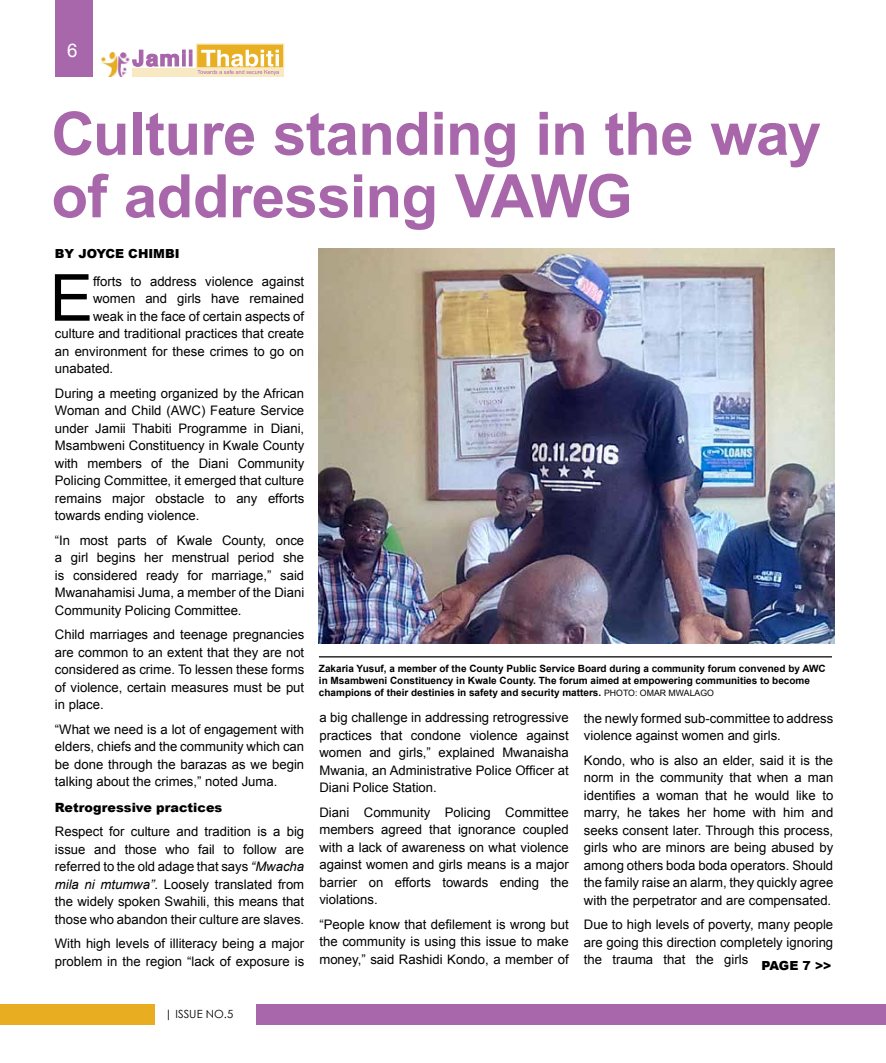
<style>
.page{position:relative;width:886px;height:1063px;background:#fff}
.page>*{position:absolute;margin:0;border:0;box-sizing:border-box;transform-origin:0 0}
.t1{font:65px "Arial";color:#000}
.t2{font:700 60px/62.5px "Arial";letter-spacing:-.01em;color:#a866ab}
.t3{font:18.75px "Arial";color:#fff}
.t4{font:13.12px/17.5px "Arial";color:#000;text-align:justify}
.t5{font:900 12.75px "Arial";color:#000}
.t6{font:900 12.5px "Arial";color:#000}
.t7{font:11.25px "Century Gothic";color:#000}
.t8{font:700 10px/12px "Arial";color:#000}
.s1{font-style:italic}
.s2{font-weight:400;font-size:8.75px}
</style>
<div class="page">
<div style="left:55px;top:0;width:37px;height:77px;background:#a866ab"></div>
<div style="left:256px;top:1005px;width:630px;height:20px;background:#a866ab"></div>
<div style="left:0;top:1005px;width:155px;height:20px;background:#e8ad21"></div>
<img style="left:318px;top:248px;width:516px;height:395px">
<hr style="left:319px;top:656px;width:513px;height:1px;background:#000">
<div style="left:107px;top:69px;width:177px;height:8px;background:#f9e9c3"></div>
<div style="left:196px;top:43px;width:88px;height:26px;background:#e9af22;border:1px solid #f9e9c3"></div>
<svg style="left:132px;top:49px;width:147px;height:26px"></svg>
<img style="left:101px;top:52px;width:31px;height:25px">
<h3 class="t3" style="left:67px;top:38px;width:12px">6</h3>
<h2 class="t2" style="left:51px;top:104px;width:771px">Culture standing in the way of addressing VAWG</h2>
<p class="t6" style="left:55px;top:244px;width:126px">By Joyce Chimbi</p>
<h1 class="t1" style="left:50px;top:255px;width:45px">E</h1>
<p class="t4" style="left:93px;top:272px;width:213px">fforts to address violence against</p>
<p class="t4" style="left:93px;top:290px;width:213px">women and girls have remained</p>
<p class="t4" style="left:93px;top:307px;width:213px">weak in the face of certain aspects of</p>
<p class="t4" style="left:55px;top:325px;width:251px">culture and traditional practices that create</p>
<p class="t4" style="left:55px;top:342px;width:251px">an environment for these crimes to go on</p>
<p class="t4" style="left:55px;top:360px;width:60px">unabated.</p>
<p class="t4" style="left:55px;top:385px;width:251px">During a meeting organized by the African Woman and Child (AWC) Feature Service under Jamii Thabiti Programme in Diani, Msambweni Constituency in Kwale County with members of the Diani Community Policing Committee, it emerged that culture remains major obstacle to any efforts towards ending violence.</p>
<p class="t4" style="left:55px;top:532px;width:251px">“In most parts of Kwale County, once a girl begins her menstrual period she is considered ready for marriage,” said Mwanahamisi Juma, a member of the Diani Community Policing Committee.</p>
<p class="t4" style="left:55px;top:626px;width:251px">Child marriages and teenage pregnancies are common to an extent that they are not considered as crime. To lessen these forms of violence, certain measures must be put in place.</p>
<p class="t4" style="left:55px;top:721px;width:251px">“What we need is a lot of engagement with elders, chiefs and the community which can be done through the barazas as we begin talking about the crimes,” noted Juma.</p>
<p class="t5" style="left:55px;top:798px;width:169px">Retrogressive practices</p>
<p class="t4" style="left:55px;top:823px;width:251px">Respect for culture and tradition is a big issue and those who fail to follow are referred to the old adage that says <span class="s1">“Mwacha mila ni mtumwa”</span>. Loosely translated from the widely spoken Swahili, this means that those who abandon their culture are slaves.</p>
<p class="t4" style="left:55px;top:935px;width:251px">With high levels of illiteracy being a major problem in the region “lack of exposure is</p>
<p class="t8" style="left:319px;top:662px;width:508px">Zakaria Yusuf, a member of the County Public Service Board during a community forum convened by AWC in Msambweni Constituency in Kwale County. The forum aimed at empowering communities to become champions of their destinies in safety and security matters. <span class="s2">PHOTO: OMAR MWALAGO</span></p>
<p class="t4" style="left:319px;top:709px;width:251px">a big challenge in addressing retrogressive practices that condone violence against women and girls,” explained Mwanaisha Mwania, an Administrative Police Officer at Diani Police Station.</p>
<p class="t4" style="left:319px;top:804px;width:251px">Diani Community Policing Committee members agreed that ignorance coupled with a lack of awareness on what violence against women and girls means is a major barrier on efforts towards ending the violations.</p>
<p class="t4" style="left:319px;top:916px;width:251px">“People know that defilement is wrong but the community is using this issue to make money,” said Rashidi Kondo, a member of</p>
<p class="t4" style="left:584px;top:710px;width:251px">the newly formed sub-committee to address violence against women and girls.</p>
<p class="t4" style="left:584px;top:752px;width:251px">Kondo, who is also an elder, said it is the norm in the community that when a man identifies a woman that he would like to marry, he takes her home with him and seeks consent later. Through this process, girls who are minors are being abused by among others boda boda operators. Should the family raise an alarm, they quickly agree with the perpetrator and are compensated.</p>
<p class="t4" style="left:584px;top:916px;width:251px">Due to high levels of poverty, many people are going this direction completely ignoring the trauma that the girls</p>
<p class="t6" style="left:761px;top:956px;width:72px">PAGE 7 &gt;&gt;</p>
<p class="t7" style="left:165px;top:1007px;width:70px">| ISSUE NO.5</p>
</div>
